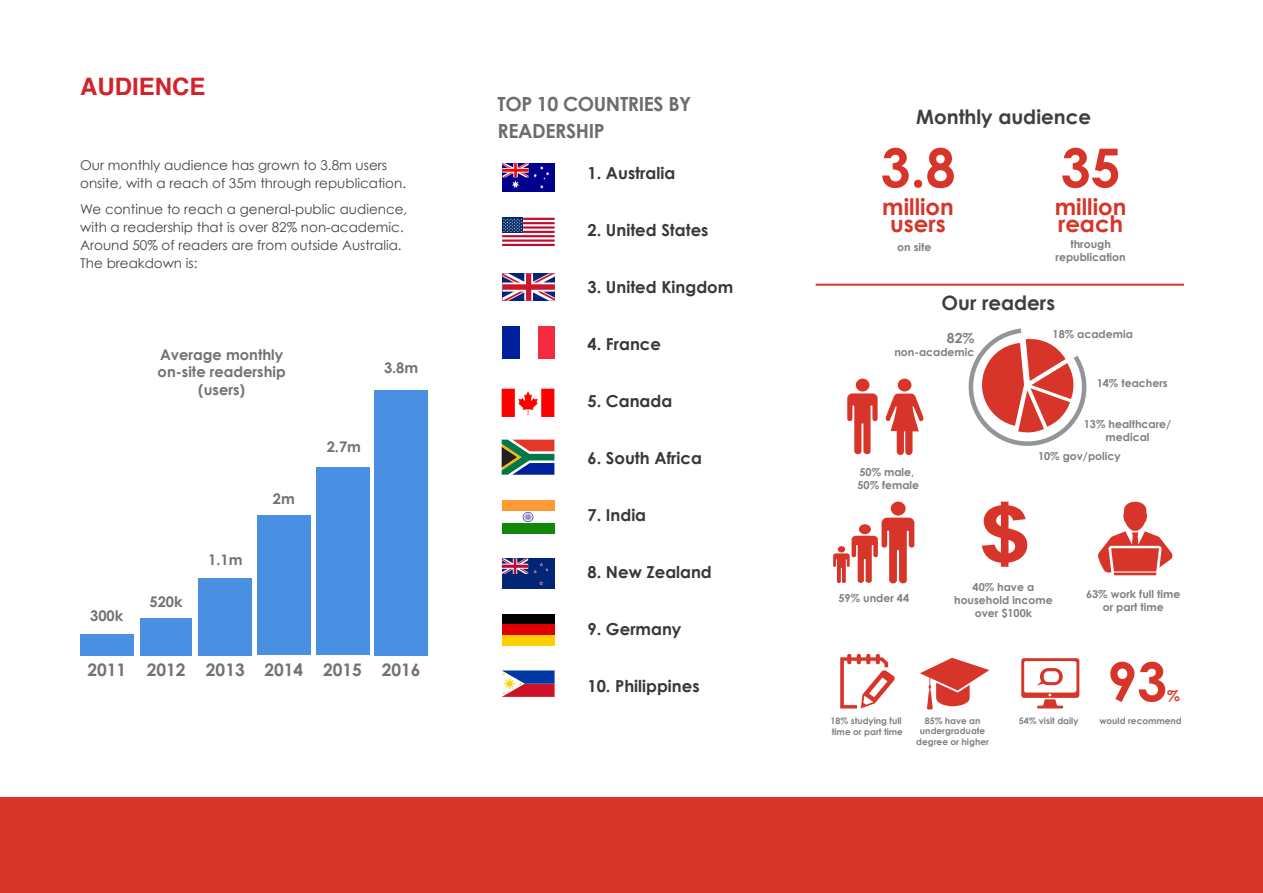
<style>
.page{position:relative;width:1263px;height:893px;background:#fff}
.page>*{position:absolute;margin:0;border:0;box-sizing:border-box;transform-origin:0 0}
.t1{font:700 53.55px "Century Gothic";color:#d8352a}
.t2{font:700 24px "Helvetica";color:#d2232a}
.t3{font:700 22.8px/17.9px "Century Gothic";color:#d8352a;text-align:center}
.t4{font:700 19.8px "Century Gothic";color:#3c4042}
.t5{font:700 19.5px/27px "Century Gothic";letter-spacing:-.02em;color:#484848}
.t6{font:700 17.25px "Century Gothic";color:#727272}
.t7{font:700 16.5px "Century Gothic";color:#383838}
.t8{font:700 14.85px "Century Gothic";color:#d8352a}
.t9{font:700 14.7px/17.5px "Century Gothic";color:#727272;text-align:center}
.t10{font:700 13.95px "Century Gothic";color:#808080}
.t11{font:13.5px/18px "Century Gothic";color:#444}
.t12{font:700 10.95px/13px "Century Gothic";color:#808080;text-align:center}
.t13{font:700 8.85px/10.6px "Century Gothic";color:#808080;text-align:center}
</style>
<div class="page">
<div style="left:0;top:797px;width:1263px;height:96px;background:#d8352a"></div>
<svg style="left:502px;top:273px;width:53px;height:28px"></svg>
<svg style="left:502px;top:224px;width:53px;height:20px"></svg>
<div style="left:502px;top:218px;width:21px;height:15px;background:#002969"></div>
<hr style="left:502px;top:235px;width:53px;height:2px;background:#bf0a30">
<hr style="left:523px;top:218px;width:32px;height:2px;background:#bf0a30">
<hr style="left:502px;top:244px;width:53px;height:2px;background:#bf0a30">
<hr style="left:502px;top:239px;width:53px;height:3px;background:#bf0a30">
<hr style="left:523px;top:231px;width:32px;height:2px;background:#bf0a30">
<hr style="left:523px;top:222px;width:32px;height:2px;background:#bf0a30">
<hr style="left:523px;top:226px;width:32px;height:3px;background:#bf0a30">
<svg style="left:503px;top:218px;width:19px;height:14px"></svg>
<div style="left:502px;top:558px;width:52px;height:31px;background:#002675"></div>
<svg style="left:502px;top:558px;width:46px;height:16px"></svg>
<svg style="left:502px;top:440px;width:52px;height:35px"></svg>
<div style="left:502px;top:163px;width:53px;height:29px;background:#00008c"></div>
<svg style="left:502px;top:163px;width:47px;height:26px"></svg>
<svg style="left:502px;top:389px;width:52px;height:28px"></svg>
<div style="left:502px;top:500px;width:52px;height:11px;background:#f93"></div>
<div style="left:502px;top:523px;width:52px;height:11px;background:#128708"></div>
<svg style="left:523px;top:512px;width:10px;height:10px"></svg>
<div style="left:502px;top:614px;width:52px;height:11px;background:#000"></div>
<div style="left:502px;top:635px;width:52px;height:11px;background:#ffcf00"></div>
<div style="left:502px;top:625px;width:52px;height:10px;background:#de0000"></div>
<div style="left:537px;top:327px;width:18px;height:32px;background:#f52940"></div>
<div style="left:502px;top:327px;width:18px;height:32px;background:#00219e"></div>
<div style="left:856px;top:379px;width:13px;height:12px;background:#d8352a;border-radius:50%"></div>
<svg style="left:847px;top:393px;width:31px;height:61px"></svg>
<div style="left:898px;top:379px;width:13px;height:12px;background:#d8352a;border-radius:50%"></div>
<svg style="left:885px;top:394px;width:39px;height:61px"></svg>
<svg style="left:920px;top:658px;width:69px;height:51px"></svg>
<div style="left:891px;top:502px;width:15px;height:14px;background:#d8352a;border-radius:50%"></div>
<svg style="left:833px;top:518px;width:82px;height:65px"></svg>
<svg style="left:1098px;top:502px;width:75px;height:73px"></svg>
<svg style="left:982px;top:502px;width:45px;height:65px"></svg>
<svg style="left:840px;top:654px;width:55px;height:54px"></svg>
<svg style="left:968px;top:328px;width:119px;height:118px"></svg>
<svg style="left:1021px;top:658px;width:58px;height:50px"></svg>
<hr style="left:816px;top:284px;width:367px;height:2px;background:#d8352a">
<svg style="left:502px;top:670px;width:53px;height:27px"></svg>
<div style="left:374px;top:390px;width:54px;height:265px;background:#4a90e2"></div>
<div style="left:316px;top:467px;width:53px;height:188px;background:#4a90e2"></div>
<div style="left:257px;top:515px;width:54px;height:140px;background:#4a90e2"></div>
<div style="left:199px;top:578px;width:53px;height:77px;background:#4a90e2"></div>
<div style="left:140px;top:618px;width:52px;height:37px;background:#4a90e2"></div>
<div style="left:80px;top:634px;width:53px;height:21px;background:#4a90e2"></div>
<h2 class="t2" style="left:80px;top:67px;width:127px">AUDIENCE</h2>
<p class="t11" style="left:80px;top:156px;width:327px">Our monthly audience has grown to 3.8m users onsite, with a reach of 35m through republication.</p>
<p class="t11" style="left:80px;top:200px;width:329px">We continue to reach a general-public audience, with a readership that is over 82% non-academic.<br>Around 50% of readers are from outside Australia.<br>The breakdown is:</p>
<p class="t9" style="left:158px;top:345px;width:130px">Average monthly on-site readership (users)</p>
<p class="t9" style="left:90px;top:607px;width:35px">300k</p>
<p class="t9" style="left:150px;top:593px;width:35px">520k</p>
<p class="t9" style="left:208px;top:551px;width:36px">1.1m</p>
<p class="t9" style="left:273px;top:489px;width:23px">2m</p>
<p class="t9" style="left:384px;top:359px;width:36px">3.8m</p>
<p class="t9" style="left:327px;top:438px;width:36px">2.7m</p>
<p class="t6" style="left:87px;top:659px;width:335px">2011 2012 2013 2014 2015 2016</p>
<h3 class="t5" style="left:497px;top:90px;width:195px">TOP 10 COUNTRIES BY<br>READERSHIP</h3>
<p class="t7" style="left:587px;top:163px;width:89px">1. Australia</p>
<p class="t7" style="left:587px;top:220px;width:123px">2. United States</p>
<p class="t7" style="left:587px;top:277px;width:147px">3. United Kingdom</p>
<p class="t7" style="left:587px;top:334px;width:75px">4. France</p>
<p class="t7" style="left:587px;top:391px;width:86px">5. Canada</p>
<p class="t7" style="left:587px;top:448px;width:116px">6. South Africa</p>
<p class="t7" style="left:587px;top:505px;width:60px">7. India</p>
<p class="t7" style="left:587px;top:562px;width:126px">8. New Zealand</p>
<p class="t7" style="left:587px;top:619px;width:96px">9. Germany</p>
<p class="t7" style="left:587px;top:676px;width:114px">10. Philippines</p>
<h3 class="t4" style="left:916px;top:105px;width:176px">Monthly audience</h3>
<h1 class="t1" style="left:881px;top:134px;width:76px">3.8</h1>
<h3 class="t3" style="left:882px;top:197px;width:73px">million users</h3>
<p class="t12" style="left:897px;top:241px;width:36px">on site</p>
<h1 class="t1" style="left:1061px;top:134px;width:61px">35</h1>
<h3 class="t3" style="left:1055px;top:197px;width:73px;text-align:left">million reach</h3>
<p class="t12" style="left:1055px;top:237px;width:72px">through republication</p>
<h3 class="t4" style="left:942px;top:291px;width:115px">Our readers</h3>
<p class="t10" style="left:947px;top:329px;width:29px">82%</p>
<p class="t12" style="left:894px;top:346px;width:82px">non-academic</p>
<p class="t12" style="left:857px;top:465px;width:63px;text-align:left">50% male,<br>50% female</p>
<p class="t12" style="left:1052px;top:327px;width:82px">18% academia</p>
<p class="t12" style="left:1097px;top:376px;width:72px">14% teachers</p>
<p class="t12" style="left:1084px;top:417px;width:89px">13% healthcare/ medical</p>
<p class="t12" style="left:1038px;top:449px;width:84px">10% gov/policy</p>
<p class="t12" style="left:954px;top:580px;width:100px">40% have a household income over $100k</p>
<p class="t12" style="left:838px;top:591px;width:72px">59% under 44</p>
<p class="t12" style="left:1086px;top:587px;width:96px">63% work full time or part time</p>
<p class="t13" style="left:830px;top:715px;width:74px;text-align:left">18% studying full time or part time</p>
<p class="t13" style="left:916px;top:715px;width:74px">85% have an undergraduate degree or higher</p>
<p class="t13" style="left:1019px;top:715px;width:61px">54% visit daily</p>
<h1 class="t1" style="left:1107px;top:648px;width:61px">93</h1>
<p class="t8" style="left:1167px;top:686px;width:14px">%</p>
<p class="t13" style="left:1099px;top:715px;width:84px">would recommend</p>
</div>
